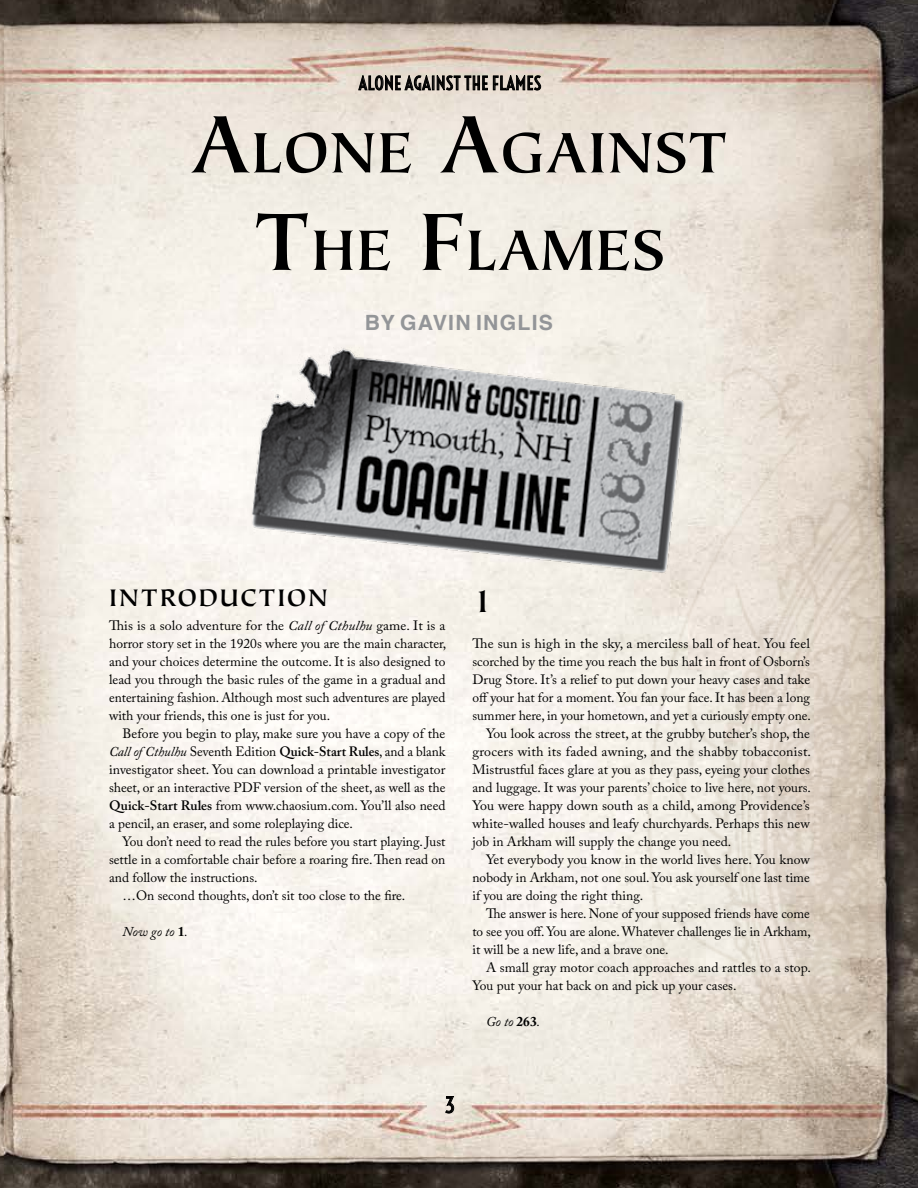
<style>
.page{position:relative;width:918px;height:1188px;background:#fff}
.page>*{position:absolute;margin:0;border:0;box-sizing:border-box;transform-origin:0 0}
.t1{font:700 64.05px/97.5px "Tiepolo Std";color:#000;text-align:center}
.t2{font:700 36px "Tiepolo Std";color:#000}
.t3{font:700 27px "Tiepolo Std";letter-spacing:.05em;color:#000}
.t4{font:700 21px "Helvetica";letter-spacing:.06em;color:#939598}
.t5{font:21px "Voltaire";color:#000}
.t6{font:18px "Voltaire";letter-spacing:.01em;color:#000}
.t7{font:13.5px/18px "Adobe Caslon Pro";color:#000;text-align:justify}
.t8{font:italic 13.5px "Adobe Caslon Pro";letter-spacing:-.01em;color:#000}
.s1{font-size:91.5px}
.s2{font-style:italic}
.s3{font-weight:600}
.s4{font-weight:700;font-style:normal}
</style>
<div class="page">
<img style="left:0;top:0;width:918px;height:1188px">
<svg style="left:616px;top:196px;width:285px;height:970px;background:#d4cabf"></svg>
<img style="left:243px;top:348px;width:459px;height:225px">
<svg style="left:358px;top:74px;width:183px;height:18px;background:#9a928a"></svg>
<svg style="left:445px;top:1096px;width:9px;height:17px"></svg>
<h3 class="t6" style="left:359px;top:72px;width:184px">ALONE AGAINST THE FLAMES</h3>
<h1 class="t1" style="left:190px;top:106px;width:539px"><span class="s1">A</span>LONE <span class="s1">A</span>GAINST<br><span class="s1">T</span>HE <span class="s1">F</span>LAMES</h1>
<h3 class="t4" style="left:365px;top:306px;width:190px">BY GAVIN INGLIS</h3>
<h3 class="t3" style="left:109px;top:582px;width:220px">INTRODUCTION</h3>
<p class="t7" style="left:109px;top:616px;width:339px">This is a solo adventure for the <span class="s2">Call of Cthulhu</span> game. It is a horror story set in the 1920s where you are the main character, and your choices determine the outcome. It is also designed to lead you through the basic rules of the game in a gradual and entertaining fashion. Although most such adventures are played with your friends, this one is just for you.</p>
<p class="t7" style="left:109px;top:724px;width:338px;text-indent:14px">Before you begin to play, make sure you have a copy of the <span class="s2">Call of Cthulhu</span> Seventh Edition <span class="s3">Quick-Start Rules</span>, and a blank investigator sheet. You can download a printable investigator sheet, or an interactive PDF version of the sheet, as well as the <span class="s3">Quick-Start Rules</span> from www.chaosium.com. You’ll also need a pencil, an eraser, and some roleplaying dice.</p>
<p class="t7" style="left:123px;top:832px;width:324px">You don’t need to read the rules before you start playing. Just</p>
<p class="t7" style="left:109px;top:850px;width:338px">settle in a comfortable chair before a roaring fire. Then read on</p>
<p class="t7" style="left:109px;top:868px;width:150px">and follow the instructions.</p>
<p class="t7" style="left:123px;top:886px;width:284px">…On second thoughts, don’t sit too close to the fire.</p>
<p class="t8" style="left:123px;top:923px;width:67px">Now go to <span class="s4">1</span>.</p>
<h2 class="t2" style="left:472px;top:581px;width:22px">1</h2>
<p class="t7" style="left:472px;top:634px;width:339px">The sun is high in the sky, a merciless ball of heat. You feel</p>
<p class="t7" style="left:472px;top:652px;width:339px">scorched by the time you reach the bus halt in front of Osborn’s</p>
<p class="t7" style="left:472px;top:670px;width:339px">Drug Store. It’s a relief to put down your heavy cases and take</p>
<p class="t7" style="left:472px;top:688px;width:339px">off your hat for a moment. You fan your face. It has been a long</p>
<p class="t7" style="left:472px;top:706px;width:340px">summer here, in your hometown, and yet a curiously empty one.</p>
<p class="t7" style="left:486px;top:724px;width:326px">You look across the street, at the grubby butcher’s shop, the</p>
<p class="t7" style="left:472px;top:742px;width:340px">grocers with its faded awning, and the shabby tobacconist.</p>
<p class="t7" style="left:472px;top:760px;width:339px">Mistrustful faces glare at you as they pass, eyeing your clothes</p>
<p class="t7" style="left:472px;top:778px;width:340px">and luggage. It was your parents’ choice to live here, not yours.</p>
<p class="t7" style="left:472px;top:796px;width:339px">You were happy down south as a child, among Providence’s</p>
<p class="t7" style="left:472px;top:814px;width:339px">white-walled houses and leafy churchyards. Perhaps this new</p>
<p class="t7" style="left:472px;top:832px;width:260px">job in Arkham will supply the change you need.</p>
<p class="t7" style="left:486px;top:850px;width:326px">Yet everybody you know in the world lives here. You know</p>
<p class="t7" style="left:472px;top:868px;width:339px">nobody in Arkham, not one soul. You ask yourself one last time</p>
<p class="t7" style="left:472px;top:886px;width:172px">if you are doing the right thing.</p>
<p class="t7" style="left:486px;top:904px;width:325px">The answer is here. None of your supposed friends have come</p>
<p class="t7" style="left:472px;top:922px;width:340px">to see you off. You are alone. Whatever challenges lie in Arkham,</p>
<p class="t7" style="left:472px;top:940px;width:198px">it will be a new life, and a brave one.</p>
<p class="t7" style="left:486px;top:958px;width:326px">A small gray motor coach approaches and rattles to a stop.</p>
<p class="t7" style="left:472px;top:976px;width:266px">You put your hat back on and pick up your cases.</p>
<p class="t8" style="left:486px;top:1013px;width:56px">Go to <span class="s4">263</span>.</p>
<h3 class="t5" style="left:445px;top:1092px;width:12px">3</h3>
</div>
